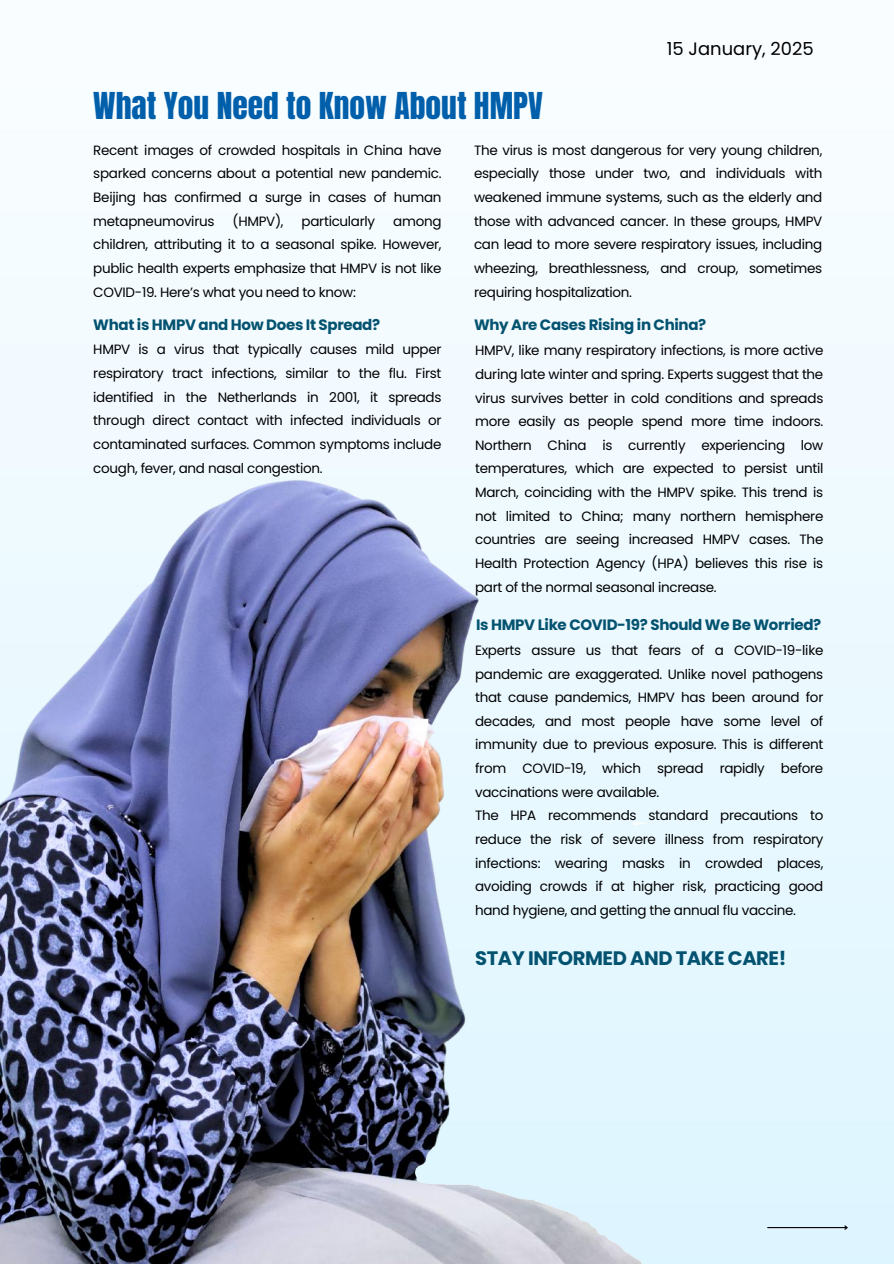
<style>
.page{position:relative;width:894px;height:1264px;background:#fff}
.page>*{position:absolute;margin:0;border:0;box-sizing:border-box;transform-origin:0 0}
.t1{font:31.5px "Anton";color:#005fab}
.t2{font:700 19.5px "Poppins";letter-spacing:-.02em;color:#025270}
.t3{font:18px "Poppins";color:#000}
.t4{font:700 15px "Poppins";letter-spacing:-.02em;color:#025270}
.t5{font:13.5px/23.7px "Poppins";letter-spacing:-.02em;color:#000;text-align:justify}
</style>
<div class="page">
<div style="left:0;top:220px;width:893px;height:1043px;background:#f3faff"></div>
<img style="left:0;top:470px;width:893px;height:792px">
<hr style="left:767px;top:1226px;width:79px;height:2px;background:#000">
<svg style="left:843px;top:1224px;width:5px;height:6px"></svg>
<h3 class="t3" style="left:666px;top:36px;width:148px">15 January, 2025</h3>
<h1 class="t1" style="left:93px;top:83px;width:451px">What You Need to Know About HMPV</h1>
<p class="t5" style="left:474px;top:138px;width:349px">The virus is most dangerous for very young children, especially those under two, and individuals with weakened immune systems, such as the elderly and those with advanced cancer. In these groups, HMPV can lead to more severe respiratory issues, including wheezing, breathlessness, and croup, sometimes requiring hospitalization.</p>
<p class="t5" style="left:93px;top:138px;width:349px">Recent images of crowded hospitals in China have sparked concerns about a potential new pandemic.<br>Beijing has confirmed a surge in cases of human metapneumovirus</p>
<p class="t5" style="left:232px;top:209px;width:53px">(HMPV),</p>
<p class="t5" style="left:301px;top:209px;width:75px">particularly</p>
<p class="t5" style="left:93px;top:209px;width:349px;text-indent:300px">among children, attributing it to a seasonal spike. However, public health experts emphasize that HMPV is not like COVID-19. Here’s what you need to know:</p>
<p class="t4" style="left:93px;top:314px;width:288px">What is HMPV and How Does It Spread?</p>
<p class="t4" style="left:474px;top:314px;width:234px">Why Are Cases Rising in China?</p>
<p class="t5" style="left:475px;top:339px;width:349px">HMPV, like many respiratory infections, is more active during late winter and spring. Experts suggest that the virus survives better in cold conditions and spreads more easily as people spend more time indoors.<br>Northern China is currently experiencing low temperatures, which are expected to persist until March, coinciding with the HMPV spike. This trend is not limited to China; many northern hemisphere countries are seeing increased HMPV cases. The Health Protection Agency (HPA) believes this rise is part of the normal seasonal increase.</p>
<p class="t4" style="left:476px;top:614px;width:346px">Is HMPV Like COVID-19? Should We Be Worried?</p>
<p class="t5" style="left:93px;top:338px;width:349px">HMPV is a virus that typically causes mild upper respiratory tract infections, similar to the flu. First identified in the Netherlands in 2001, it spreads through direct contact with infected individuals or contaminated surfaces. Common symptoms include cough, fever, and nasal congestion.</p>
<p class="t5" style="left:475px;top:638px;width:349px;text-align:left">Experts assure us that fears of a COVID-19-like pandemic are exaggerated. Unlike novel pathogens that cause pandemics, HMPV has been around for decades, and most people have some level of immunity due to previous exposure. This is different from COVID-19, which spread rapidly before vaccinations were available.<br>The HPA recommends standard precautions to reduce the risk of severe illness from respiratory infections: wearing masks in crowded places, avoiding crowds if at higher risk, practicing good hand hygiene, and getting the annual flu vaccine.</p>
<h2 class="t2" style="left:475px;top:944px;width:312px">STAY INFORMED AND TAKE CARE!</h2>
</div>
